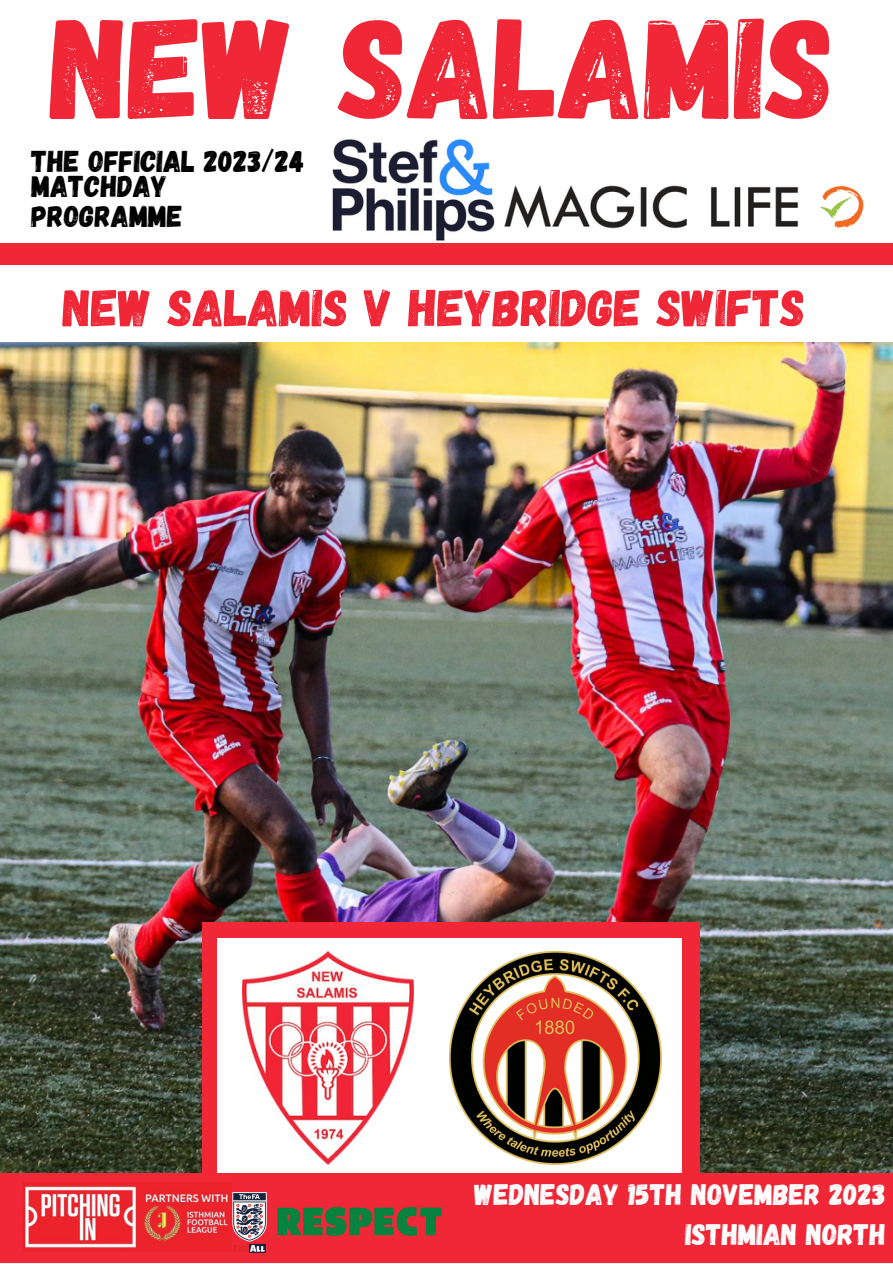
<style>
.page{position:relative;width:893px;height:1264px;background:#fff}
.page>*{position:absolute;margin:0;border:0;box-sizing:border-box;transform-origin:0 0}
.t1{font:143.25px "Gagalin";color:#ef2737}
.t2{font:52.2px "Gagalin";color:#ef2737}
.t3{font:30.15px/25.8px "Gagalin";color:#000}
.t4{font:29.7px "Gagalin";color:#fff}
</style>
<div class="page">
<img style="left:332px;top:139px;width:163px;height:102px">
<img style="left:0;top:342px;width:892px;height:831px">
<div style="left:202px;top:922px;width:497px;height:329px;background:#ef2737"></div>
<div style="left:217px;top:937px;width:464px;height:325px;background:#fff"></div>
<img style="left:243px;top:951px;width:170px;height:213px">
<div style="left:0;top:1173px;width:892px;height:89px;background:#ef2737"></div>
<img style="left:23px;top:1182px;width:209px;height:70px">
<div style="left:0;top:243px;width:892px;height:22px;background:#ef2737"></div>
<img style="left:232px;top:1192px;width:209px;height:60px">
<img style="left:504px;top:185px;width:360px;height:44px">
<img style="left:449px;top:951px;width:212px;height:213px">
<p class="t1" style="left:51px;top:-25px;width:785px">NEW SALAMIS</p>
<p class="t3" style="left:32px;top:146px;width:274px">THE OFFICIAL 2023/24<br>MATCHDAY</p>
<p class="t3" style="left:32px;top:201px;width:153px">PROGRAMME</p>
<p class="t2" style="left:63px;top:274px;width:744px">NEW SALAMIS V HEYBRIDGE SWIFTS</p>
<p class="t4" style="left:474px;top:1174px;width:413px">WEDNESDAY 15TH NOVEMBER 2023</p>
<p class="t4" style="left:685px;top:1215px;width:202px">ISTHMIAN NORTH</p>
</div>
